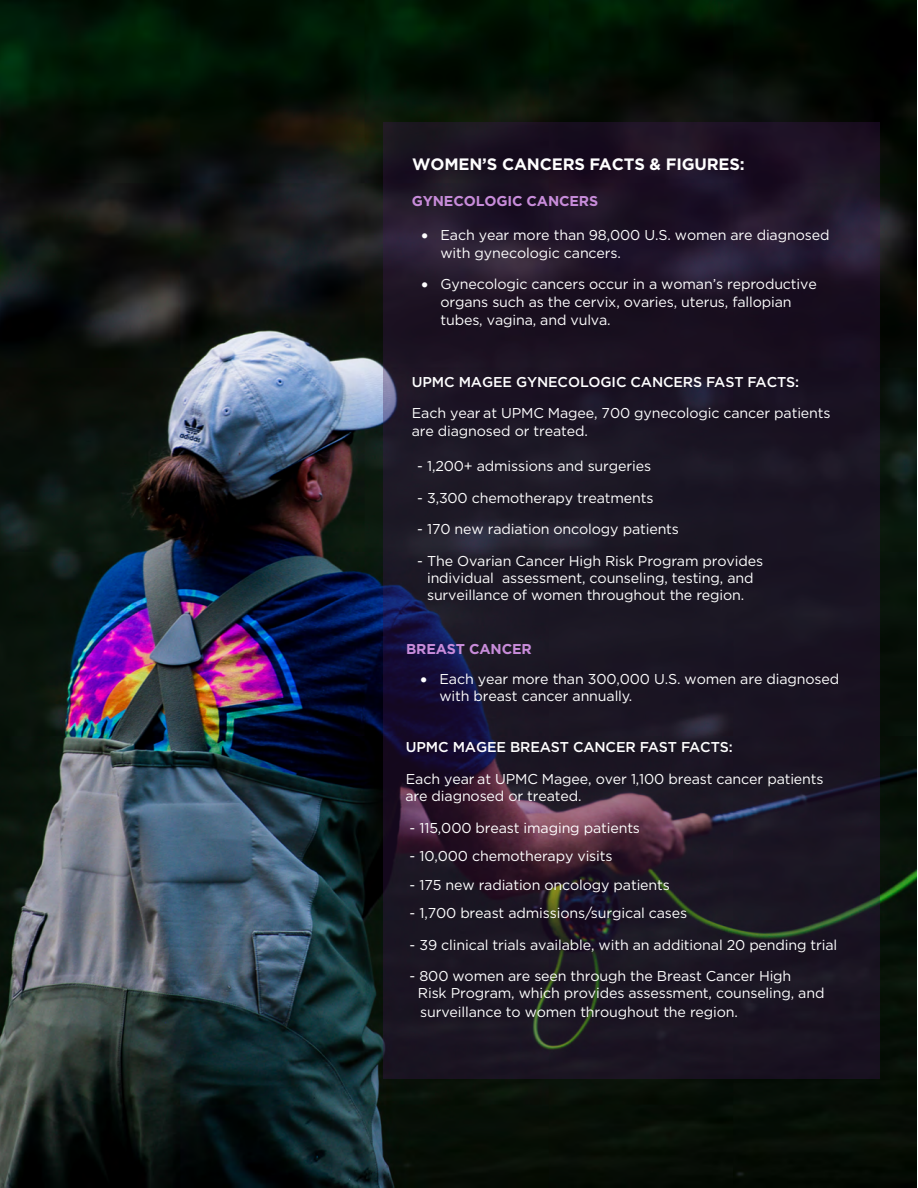
<style>
.page{position:relative;width:918px;height:1188px;background:#fff}
.page>*{position:absolute;margin:0;border:0;box-sizing:border-box;transform-origin:0 0}
.t1{font:700 16.5px "Gotham";letter-spacing:-.01em;color:#fff}
.t2{font:14.25px/18px "Gotham";letter-spacing:-.01em;color:#fff}
.t3{font:500 14.25px "Gotham";letter-spacing:-.01em;color:#fff}
.t4{font:700 14.25px "Gotham";letter-spacing:-.01em;color:#c88cda}
</style>
<div class="page">
<img style="left:0;top:0;width:916px;height:1187px">
<svg style="left:383px;top:122px;width:497px;height:956px;background:#1e1626"></svg>
<p class="t1" style="left:412px;top:153px;width:334px">WOMEN’S CANCERS FACTS &amp; FIGURES:</p>
<p class="t4" style="left:412px;top:191px;width:188px">GYNECOLOGIC CANCERS</p>
<p class="t2" style="left:441px;top:226px;width:390px;text-indent:-19px">• Each year more than 98,000 U.S. women are diagnosed with gynecologic cancers.</p>
<p class="t2" style="left:441px;top:275px;width:378px;text-indent:-19px">• Gynecologic cancers occur in a woman’s reproductive organs such as the cervix, ovaries, uterus, fallopian tubes, vagina, and vulva.</p>
<p class="t3" style="left:412px;top:373px;width:389px">UPMC MAGEE GYNECOLOGIC CANCERS FAST FACTS:</p>
<p class="t2" style="left:412px;top:404px;width:420px">Each year at UPMC Magee, 700 gynecologic cancer patients are diagnosed or treated.</p>
<p class="t2" style="left:417px;top:457px;width:235px">- 1,200+ admissions and surgeries</p>
<p class="t2" style="left:417px;top:488px;width:238px">- 3,300 chemotherapy treatments</p>
<p class="t2" style="left:417px;top:520px;width:263px">- 170 new radiation oncology patients</p>
<p class="t2" style="left:427px;top:552px;width:338px;line-height:17.1px;text-indent:-10px">- The Ovarian Cancer High Risk Program provides individual assessment, counseling, testing, and surveillance of women throughout the region.</p>
<p class="t4" style="left:406px;top:640px;width:127px">BREAST CANCER</p>
<p class="t2" style="left:439px;top:670px;width:401px;line-height:17.1px;text-indent:-19px">• Each year more than 300,000 U.S. women are diagnosed with breast cancer annually.</p>
<p class="t3" style="left:406px;top:738px;width:328px">UPMC MAGEE BREAST CANCER FAST FACTS:</p>
<p class="t2" style="left:405px;top:770px;width:420px;line-height:17.1px">Each year at UPMC Magee, over 1,100 breast cancer patients are diagnosed or treated.</p>
<p class="t2" style="left:410px;top:818px;width:232px">- 115,000 breast imaging patients</p>
<p class="t2" style="left:410px;top:847px;width:204px">- 10,000 chemotherapy visits</p>
<p class="t2" style="left:410px;top:875px;width:262px">- 175 new radiation oncology patients</p>
<p class="t2" style="left:410px;top:904px;width:279px">- 1,700 breast admissions/surgical cases</p>
<p class="t2" style="left:410px;top:935px;width:429px">- 39 clinical trials available, with an additional 20 pending trial</p>
<p class="t2" style="left:418px;top:967px;width:408px;text-indent:-8px">- 800 women are seen through the Breast Cancer High<br>Risk Program, which provides assessment, counseling, and surveillance to women throughout the region.</p>
</div>
